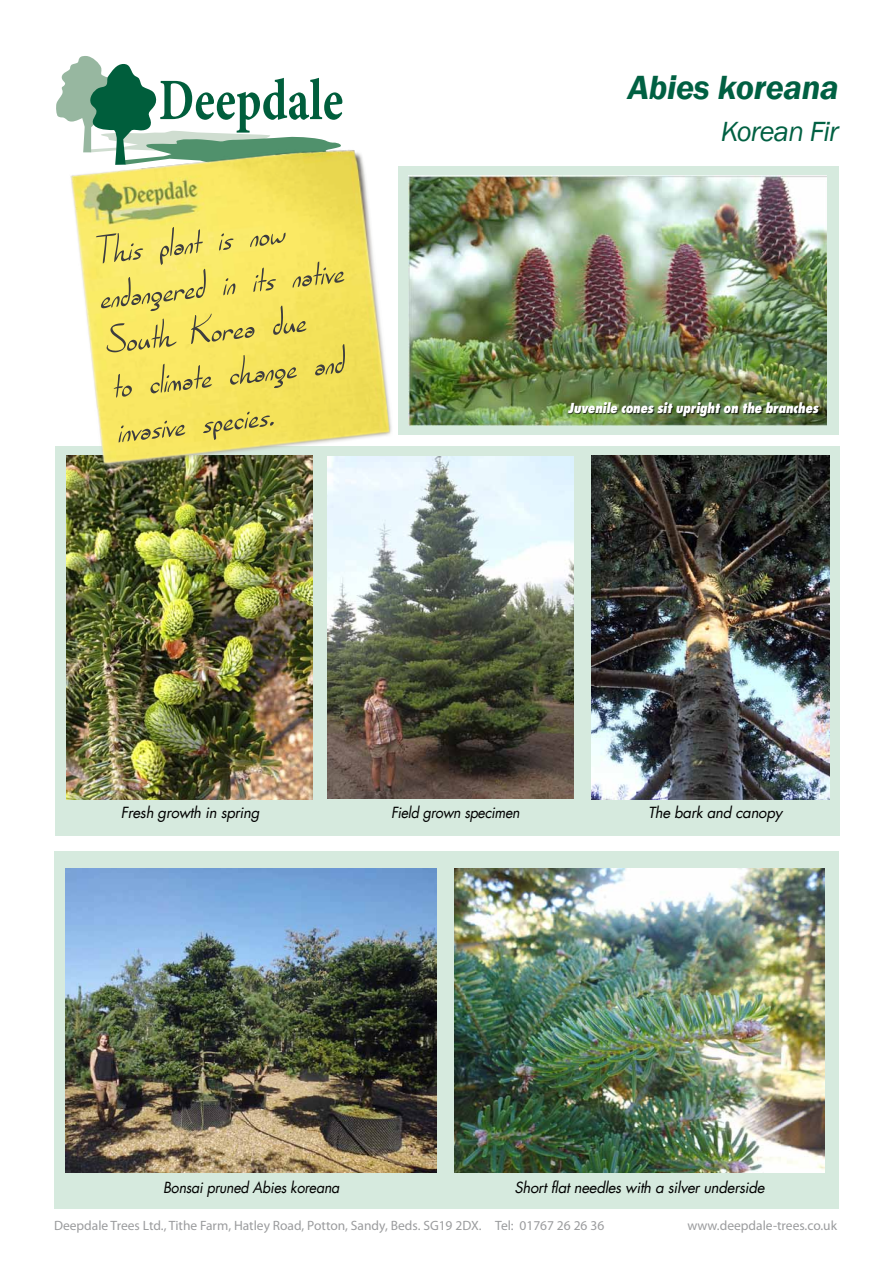
<style>
.page{position:relative;width:893px;height:1263px;background:#fff}
.page>*{position:absolute;margin:0;border:0;box-sizing:border-box;transform-origin:0 0}
.t1{font:48px/45px "SF Burlington Script";color:#3d3d3f}
.t2{font:italic 600 34.5px "Franklin Gothic";letter-spacing:-.01em;color:#006042}
.t3{font:italic 28.5px "Franklin Gothic";letter-spacing:-.025em;color:#006042}
.t4{font:italic 15px "Futura LT";letter-spacing:-.02em;color:#000}
.t5{font:italic 15px "Futura LT";letter-spacing:-.02em;color:#000;scale:.95 1}
.t6{font:13.5px "Myriad Pro";color:#9b9c9e}
.t7{font:italic 800 condensed 13.5px "Futura LT";letter-spacing:-.02em;color:#fff}
</style>
<div class="page">
<svg style="left:56px;top:56px;width:287px;height:81px"></svg>
<div style="left:55px;top:446px;width:785px;height:390px;background:#d6eade"></div>
<img style="left:67px;top:476px;width:246px;height:323px">
<img style="left:327px;top:457px;width:247px;height:341px">
<img style="left:592px;top:456px;width:238px;height:343px">
<div style="left:398px;top:166px;width:441px;height:268px;background:#d6eade"></div>
<img style="left:66px;top:137px;width:339px;height:339px">
<img style="left:409px;top:175px;width:417px;height:250px">
<div style="left:568px;top:403px;width:252px;height:14px;background:#000;opacity:.75"></div>
<div style="left:54px;top:851px;width:785px;height:358px;background:#d6eade"></div>
<img style="left:66px;top:868px;width:371px;height:304px">
<img style="left:454px;top:868px;width:371px;height:304px">
<h1 class="t1" style="left:92px;top:227px;width:247px;rotate:-6deg">This plant is now endangered in its native<br>South Korea due<br>to climate change and invasive species.</h1>
<h2 class="t2" style="left:628px;top:65px;width:213px">Abies koreana</h2>
<h3 class="t3" style="left:721px;top:114px;width:120px">Korean Fir</h3>
<p class="t7" style="left:568px;top:400px;width:252px">Juvenile cones sit upright on the branches</p>
<p class="t4" style="left:121px;top:803px;width:140px">Fresh growth in spring</p>
<p class="t5" style="left:391px;top:803px;width:137px">Field grown specimen</p>
<p class="t4" style="left:648px;top:803px;width:136px">The bark and canopy</p>
<p class="t5" style="left:163px;top:1178px;width:187px">Bonsai pruned Abies koreana</p>
<p class="t4" style="left:514px;top:1178px;width:252px">Short flat needles with a silver underside</p>
<p class="t6" style="left:54px;top:1217px;width:552px">Deepdale Trees Ltd., Tithe Farm, Hatley Road, Potton, Sandy, Beds. SG19 2DX. Tel: 01767 26 26 36</p>
<p class="t6" style="left:687px;top:1217px;width:151px">www.deepdale-trees.co.uk</p>
</div>
